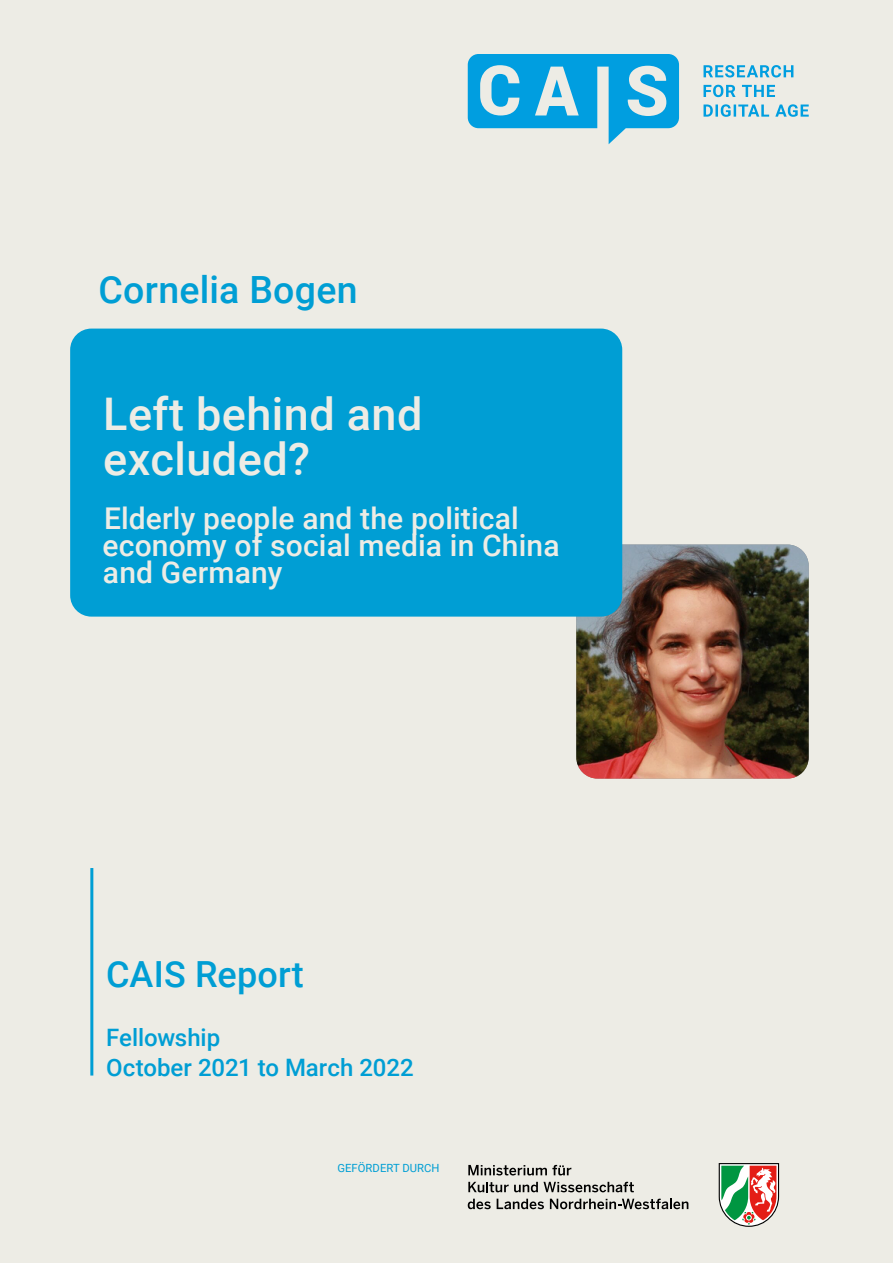
<style>
.page{position:relative;width:893px;height:1263px;background:#edece5}
.page>*{position:absolute;margin:0;border:0;box-sizing:border-box;transform-origin:0 0}
.t1{font:500 45px/45px "Roboto";letter-spacing:.01em;color:#edece5}
.t2{font:500 37.5px "Roboto";letter-spacing:.005em;color:#009ed4}
.t3{font:500 36px "Roboto";letter-spacing:.005em;color:#009ed4}
.t4{font:500 30px/27px "Roboto";letter-spacing:.005em;color:#edece5}
.t5{font:500 24px/30px "Roboto";color:#009ed4}
.t6{font:11.25px "Roboto";letter-spacing:.005em;color:#009ed4}
</style>
<div class="page">
<img style="left:576px;top:544px;width:233px;height:235px">
<hr style="left:90px;top:868px;width:3px;height:207px;background:#009ed4">
<div style="left:70px;top:329px;width:552px;height:288px;background:#009ed4;border-radius:21px"></div>
<svg style="left:719px;top:1163px;width:60px;height:64px;background:#aa9f88"></svg>
<svg style="left:468px;top:1165px;width:103px;height:10px"></svg>
<svg style="left:468px;top:1182px;width:166px;height:10px"></svg>
<svg style="left:468px;top:1199px;width:23px;height:10px"></svg>
<svg style="left:497px;top:1199px;width:47px;height:10px"></svg>
<svg style="left:550px;top:1198px;width:138px;height:11px"></svg>
<svg style="left:468px;top:54px;width:341px;height:90px"></svg>
<p class="t2" style="left:98px;top:263px;width:261px">Cornelia Bogen</p>
<h1 class="t1" style="left:103px;top:390px;width:321px">Left behind and excluded?</h1>
<p class="t4" style="left:103px;top:504px;width:458px">Elderly people and the political economy of social media in China and Germany</p>
<p class="t3" style="left:106px;top:949px;width:199px">CAIS Report</p>
<p class="t5" style="left:106px;top:1021px;width:309px">Fellowship<br>October 2021 to March 2022</p>
<p class="t6" style="left:337px;top:1160px;width:104px">GEFÖRDERT DURCH</p>
</div>
